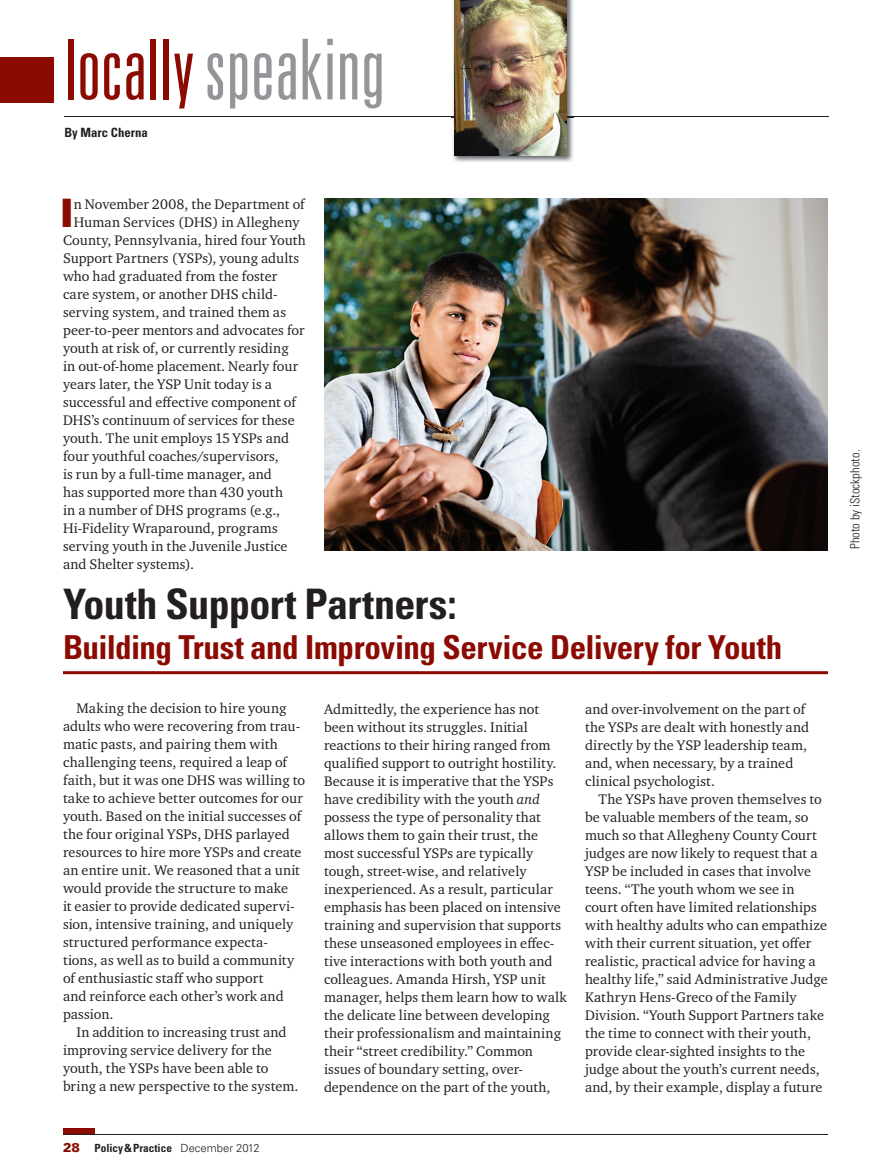
<style>
.page{position:relative;width:891px;height:1175px;background:#fff}
.page>*{position:absolute;margin:0;border:0;box-sizing:border-box;transform-origin:0 0}
.t1{font:300 ultra-condensed 84px "Univers LT Std";letter-spacing:.01em;color:#939598}
.t2{font:700 condensed 42px "Univers LT Std";letter-spacing:-.015em;color:#231f20}
.t3{font:900 39.15px "Univers LT Std";color:#8b0a02}
.t4{font:700 condensed 33px "Univers LT Std";letter-spacing:-.015em;color:#8b0a02}
.t5{font:14.25px/18px "Charter ITC Pro";letter-spacing:.005em;color:#231f20}
.t6{font:300 condensed 12.75px "Univers LT Std";color:#231f20}
.t7{font:700 condensed 12.75px "Univers LT Std";color:#231f20}
.t8{font:700 condensed 11.25px "Univers LT Std";color:#231f20}
.s1{color:#8b0a02}
.s2{font-style:italic}
.s3{font-weight:900;font-stretch:normal;font-size:12.75px;color:#8b0a02}
.s4{font-weight:300;font-stretch:normal}
</style>
<div class="page">
<hr style="left:64px;top:116px;width:765px;height:1px;background:#231f20">
<div style="left:0;top:57px;width:54px;height:45px;background:#8b0a02"></div>
<img style="left:452px;top:0;width:122px;height:162px">
<img style="left:454px;top:0;width:113px;height:156px">
<hr style="left:63px;top:671px;width:765px;height:3px;background:#8b0a02">
<img style="left:324px;top:198px;width:504px;height:352px">
<div style="left:63px;top:1128px;width:31px;height:6px;background:#8b0a02"></div>
<hr style="left:63px;top:1134px;width:765px;height:1px;background:#231f20">
<p class="t1" style="left:64px;top:26px;width:322px"><span class="s1">locally</span> speaking</p>
<p class="t7" style="left:64px;top:125px;width:85px">By Marc Cherna</p>
<p class="t3" style="left:61px;top:188px;width:15px">I</p>
<p class="t5" style="left:74px;top:194px;width:233px">n November 2008, the Department of</p>
<p class="t5" style="left:74px;top:212px;width:227px">Human Services (DHS) in Allegheny</p>
<p class="t5" style="left:63px;top:230px;width:244px">County, Pennsylvania, hired four Youth</p>
<p class="t5" style="left:63px;top:248px;width:238px">Support Partners (YSPs), young adults</p>
<p class="t5" style="left:63px;top:266px;width:216px">who had graduated from the foster</p>
<p class="t5" style="left:63px;top:284px;width:216px">care system, or another DHS child-</p>
<p class="t5" style="left:63px;top:302px;width:225px">serving system, and trained them as</p>
<p class="t5" style="left:63px;top:320px;width:243px">peer-to-peer mentors and advocates for</p>
<p class="t5" style="left:63px;top:338px;width:227px">youth at risk of, or currently residing</p>
<p class="t5" style="left:63px;top:356px;width:237px">in out-of-home placement. Nearly four</p>
<p class="t5" style="left:63px;top:374px;width:210px">years later, the YSP Unit today is a</p>
<p class="t5" style="left:63px;top:392px;width:235px">successful and effective component of</p>
<p class="t5" style="left:63px;top:410px;width:233px">DHS’s continuum of services for these</p>
<p class="t5" style="left:63px;top:428px;width:228px">youth. The unit employs 15 YSPs and</p>
<p class="t5" style="left:63px;top:446px;width:217px">four youthful coaches/supervisors,</p>
<p class="t5" style="left:63px;top:464px;width:210px">is run by a full-time manager, and</p>
<p class="t5" style="left:63px;top:482px;width:222px">has supported more than 430 youth</p>
<p class="t5" style="left:63px;top:500px;width:219px">in a number of DHS programs (e.g.,</p>
<p class="t5" style="left:63px;top:518px;width:216px">Hi-Fidelity Wraparound, programs</p>
<p class="t5" style="left:63px;top:536px;width:226px">serving youth in the Juvenile Justice</p>
<p class="t5" style="left:63px;top:554px;width:133px">and Shelter systems).</p>
<p class="t2" style="left:63px;top:578px;width:395px">Youth Support Partners:</p>
<p class="t4" style="left:63px;top:627px;width:721px">Building Trust and Improving Service Delivery for Youth</p>
<p class="t5" style="left:324px;top:700px;width:244px">Admittedly, the experience has not been without its struggles. Initial reactions to their hiring ranged from qualified support to outright hostility.<br>Because it is imperative that the YSPs have credibility with the youth <span class="s2">and </span>possess the type of personality that allows them to gain their trust, the most successful YSPs are typically tough, street-wise, and relatively inexperienced. As a result, particular emphasis has been placed on intensive training and supervision that supports these unseasoned employees in effec&shy;tive interactions with both youth and colleagues. Amanda Hirsh, YSP unit manager, helps them learn how to walk the delicate line between developing their professionalism and maintaining their “street credibility.” Common issues of boundary setting, over&shy;dependence on the part of the youth,</p>
<p class="t5" style="left:585px;top:700px;width:222px">and over-involvement on the part of</p>
<p class="t5" style="left:77px;top:698px;width:212px">Making the decision to hire young</p>
<p class="t5" style="left:63px;top:716px;width:239px">adults who were recovering from trau-</p>
<p class="t5" style="left:63px;top:734px;width:216px">matic pasts, and pairing them with</p>
<p class="t5" style="left:63px;top:752px;width:226px">challenging teens, required a leap of</p>
<p class="t5" style="left:63px;top:770px;width:244px">faith, but it was one DHS was willing to</p>
<p class="t5" style="left:63px;top:788px;width:241px">take to achieve better outcomes for our</p>
<p class="t5" style="left:63px;top:806px;width:240px">youth. Based on the initial successes of</p>
<p class="t5" style="left:63px;top:824px;width:228px">the four original YSPs, DHS parlayed</p>
<p class="t5" style="left:63px;top:842px;width:240px">resources to hire more YSPs and create</p>
<p class="t5" style="left:63px;top:860px;width:239px">an entire unit. We reasoned that a unit</p>
<p class="t5" style="left:63px;top:878px;width:227px">would provide the structure to make</p>
<p class="t5" style="left:63px;top:896px;width:233px">it easier to provide dedicated supervi-</p>
<p class="t5" style="left:63px;top:914px;width:232px">sion, intensive training, and uniquely</p>
<p class="t5" style="left:63px;top:932px;width:206px">structured performance expecta-</p>
<p class="t5" style="left:63px;top:950px;width:233px">tions, as well as to build a community</p>
<p class="t5" style="left:63px;top:968px;width:202px">of enthusiastic staff who support</p>
<p class="t5" style="left:63px;top:986px;width:222px">and reinforce each other’s work and</p>
<p class="t5" style="left:63px;top:1004px;width:52px">passion.</p>
<p class="t5" style="left:77px;top:1022px;width:212px">In addition to increasing trust and</p>
<p class="t5" style="left:63px;top:1040px;width:210px">improving service delivery for the</p>
<p class="t5" style="left:63px;top:1058px;width:207px">youth, the YSPs have been able to</p>
<p class="t5" style="left:63px;top:1076px;width:237px">bring a new perspective to the system.</p>
<p class="t5" style="left:585px;top:718px;width:226px">the YSPs are dealt with honestly and</p>
<p class="t5" style="left:585px;top:736px;width:224px">directly by the YSP leadership team,</p>
<p class="t5" style="left:585px;top:754px;width:210px">and, when necessary, by a trained</p>
<p class="t5" style="left:585px;top:772px;width:132px">clinical psychologist.</p>
<p class="t5" style="left:598px;top:790px;width:225px">The YSPs have proven themselves to</p>
<p class="t5" style="left:585px;top:808px;width:225px">be valuable members of the team, so</p>
<p class="t5" style="left:585px;top:826px;width:233px">much so that Allegheny County Court</p>
<p class="t5" style="left:585px;top:844px;width:234px">judges are now likely to request that a</p>
<p class="t5" style="left:585px;top:862px;width:228px">YSP be included in cases that involve</p>
<p class="t5" style="left:585px;top:880px;width:211px">teens. “The youth whom we see in</p>
<p class="t5" style="left:585px;top:898px;width:233px">court often have limited relationships</p>
<p class="t5" style="left:585px;top:916px;width:244px">with healthy adults who can empathize</p>
<p class="t5" style="left:585px;top:934px;width:228px">with their current situation, yet offer</p>
<p class="t5" style="left:585px;top:952px;width:232px">realistic, practical advice for having a</p>
<p class="t5" style="left:585px;top:970px;width:244px">healthy life,” said Administrative Judge</p>
<p class="t5" style="left:585px;top:988px;width:213px">Kathryn Hens-Greco of the Family</p>
<p class="t5" style="left:585px;top:1006px;width:241px">Division. “Youth Support Partners take</p>
<p class="t5" style="left:585px;top:1024px;width:228px">the time to connect with their youth,</p>
<p class="t5" style="left:585px;top:1042px;width:222px">provide clear-sighted insights to the</p>
<p class="t5" style="left:585px;top:1060px;width:236px">judge about the youth’s current needs,</p>
<p class="t5" style="left:585px;top:1078px;width:239px">and, by their example, display a future</p>
<p class="t8" style="left:63px;top:1141px;width:198px"><span class="s3">28</span> Policy &amp; Practice <span class="s4">December 2012</span></p>
<p class="t6" style="left:847px;top:549px;width:101px;rotate:-90deg">Photo by iStockphoto.</p>
</div>
